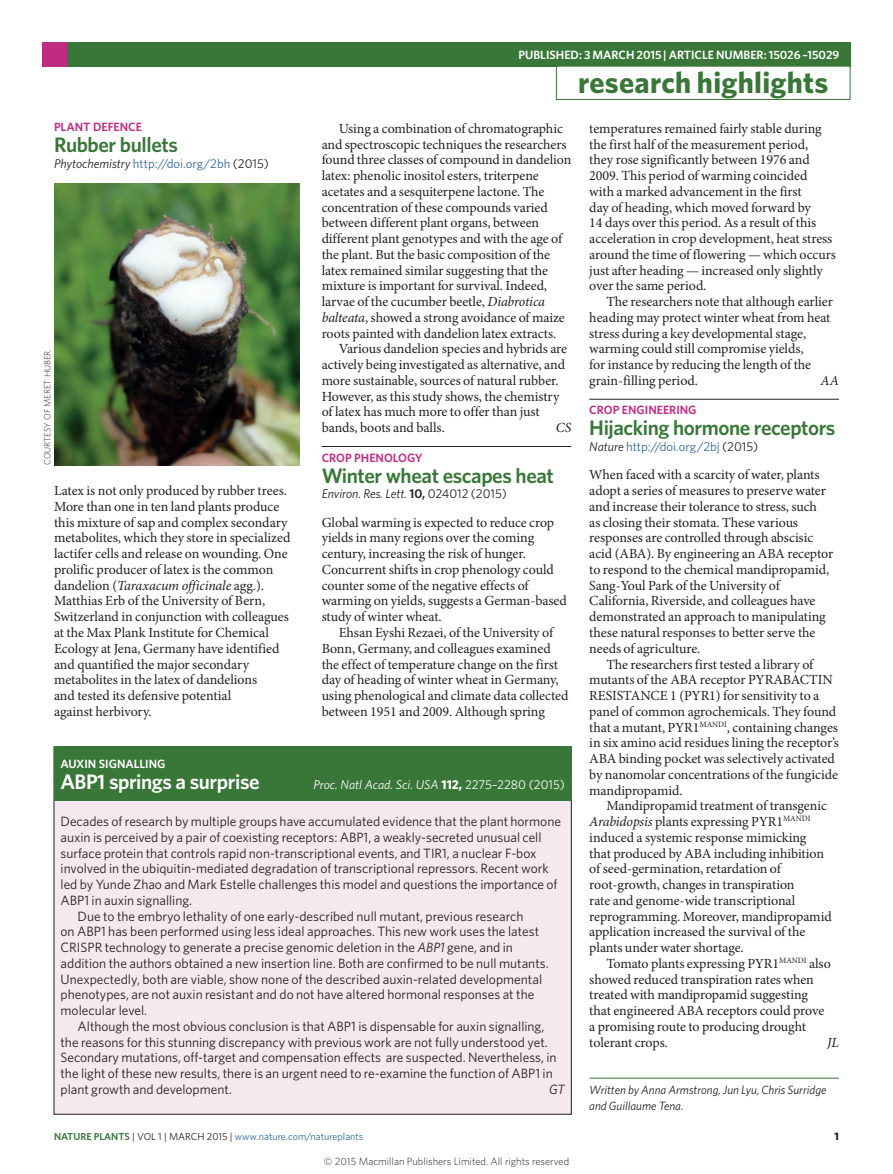
<style>
.page{position:relative;width:893px;height:1174px;background:#fff}
.page>*{position:absolute;margin:0;border:0;box-sizing:border-box;transform-origin:0 0}
.t1{font:700 30px "Whitney";letter-spacing:.01em;color:#387738}
.Title{font:600 21px "Whitney";letter-spacing:-.02em;color:#387738}
.RH_box_title{font:600 21px "Whitney";letter-spacing:-.02em;color:#fff}
.Body_text{font:13.95px/15.8px "Minion Pro";letter-spacing:-.005em;color:#231f20}
.Body_first{font:13.95px/15.8px "Minion Pro";letter-spacing:-.005em;color:#231f20}
.Body_text-2{font:italic 13.95px "Minion Pro";color:#231f20}
.Box_body_text{font:13.5px/15.8px "Whitney";color:#231f20}
.Box_body_first{font:13.5px/15.8px "Whitney";color:#231f20}
.Box_body_text-2{font:italic 13.5px "Whitney";color:#231f20}
.Journal_DOI_ref{font:12.75px "Whitney";color:#2f679b}
.RH_box_title-2{font:italic 12.75px "Whitney";color:#fff}
.Journal_DOI_ref-2{font:italic 12.75px "Whitney";color:#231f20}
.Author_information{font:italic 12px/15.8px "Whitney";color:#231f20}
.t2{font:12px "Whitney Semibold 2";color:#fff}
.Subject_w_rule{font:600 12px "Whitney";color:#c12c83}
.RH_box_subject{font:600 12px "Whitney";color:#fff}
.Subject{font:600 12px "Whitney";color:#c12c83}
.t3{font:700 10.8px "Whitney";color:#231f20}
.t4{font:300 10.5px "Whitney";color:#231f20}
.t5{font:10.2px "Whitney";color:#2f679b}
.Picture_credit{font:300 9px "Whitney";color:#231f20}
.s1{font-style:italic;color:#231f20}
.s2{color:#231f20}
.s3{font-style:italic}
.s4{font-weight:600;font-style:normal}
.s5{font-style:normal}
.s6{font-weight:700;font-style:normal}
.s7{font-weight:600;color:#387738}
</style>
<div class="page">
<div style="left:43px;top:43px;width:807px;height:24px;background:#387738"></div>
<div style="left:43px;top:43px;width:24px;height:24px;background:#c12c83"></div>
<div style="left:556px;top:66px;width:294px;height:34px;border:1px solid #387738"></div>
<hr style="left:322px;top:446px;width:249px;height:1px;background:#231f20">
<hr style="left:589px;top:399px;width:250px;height:1px;background:#231f20">
<hr style="left:589px;top:1078px;width:250px;height:1px;background:#387738">
<div style="left:54px;top:747px;width:517px;height:367px;background:#f6e8ef"></div>
<div style="left:54px;top:747px;width:517px;height:54px;background:#387738"></div>
<img style="left:54px;top:184px;width:246px;height:281px">
<p class="t2" style="left:519px;top:47px;width:322px">PUBLISHED: 3 MARCH 2015 | ARTICLE NUMBER: 15026 –15029</p>
<h1 class="t1" style="left:578px;top:62px;width:252px">research highlights</h1>
<p class="Subject" style="left:54px;top:119px;width:89px">PLANT DEFENCE</p>
<p class="Title" style="left:54px;top:131px;width:125px">Rubber bullets</p>
<p class="Journal_DOI_ref" style="left:54px;top:155px;width:216px"><span class="s1">Phytochemistry</span> http://doi.org/2bh <span class="s2">(2015)</span></p>
<p class="Picture_credit" style="left:41px;top:465px;width:116px;rotate:-90deg">COURTESY OF MERET HUBER</p>
<p class="Body_first" style="left:54px;top:483px;width:238px">Latex is not only produced by rubber trees.<br>More than one in ten land plants produce this mixture of sap and complex secondary metabolites, which they store in specialized lactifer cells and release on wounding. One prolific producer of latex is the common dandelion (<span class="s3">Taraxacum officinale</span> agg.).<br>Matthias Erb of the University of Bern, Switzerland in conjunction with colleagues at the Max Plank Institute for Chemical Ecology at Jena, Germany have identified and quantified the major secondary metabolites in the latex of dandelions<br>and tested its defensive potential<br>against herbivory.</p>
<p class="Body_text" style="left:322px;top:120px;width:251px;text-indent:17px">Using a combination of chromatographic and spectroscopic techniques the researchers found three classes of compound in dandelion latex: phenolic inositol esters, triterpene acetates and a sesquiterpene lactone. The concentration of these compounds varied between different plant organs, between different plant genotypes and with the age of the plant. But the basic composition of the latex remained similar suggesting that the mixture is important for survival. Indeed, larvae of the cucumber beetle, <span class="s3">Diabrotica balteata</span>, showed a strong avoidance of maize roots painted with dandelion latex extracts.</p>
<p class="Body_text" style="left:322px;top:341px;width:247px;text-indent:17px">Various dandelion species and hybrids are actively being investigated as alternative, and more sustainable, sources of natural rubber.<br>However, as this study shows, the chemistry of latex has much more to offer than just bands, boots and balls.</p>
<p class="Body_text-2" style="left:556px;top:419px;width:17px">CS</p>
<p class="Subject_w_rule" style="left:322px;top:449px;width:103px">CROP PHENOLOGY</p>
<p class="Title" style="left:322px;top:461px;width:234px">Winter wheat escapes heat</p>
<p class="Journal_DOI_ref-2" style="left:322px;top:485px;width:187px">Environ. Res. Lett. <span class="s4">10,</span> <span class="s5">024012 (2015)</span></p>
<p class="Body_first" style="left:322px;top:514px;width:247px">Global warming is expected to reduce crop yields in many regions over the coming century, increasing the risk of hunger.<br>Concurrent shifts in crop phenology could counter some of the negative effects of warming on yields, suggests a German-based study of winter wheat.</p>
<p class="Body_text" style="left:322px;top:624px;width:248px;text-indent:17px">Ehsan Eyshi Rezaei, of the University of Bonn, Germany, and colleagues examined the effect of temperature change on the first day of heading of winter wheat in Germany, using phenological and climate data collected between 1951 and 2009. Although spring</p>
<p class="RH_box_subject" style="left:60px;top:756px;width:107px">AUXIN SIGNALLING</p>
<p class="RH_box_title" style="left:60px;top:768px;width:201px">ABP1 springs a surprise</p>
<p class="RH_box_title-2" style="left:313px;top:776px;width:253px">Proc. Natl Acad. Sci. USA <span class="s6">112,</span> <span class="s5">2275–2280 (2015)</span></p>
<p class="Box_body_first" style="left:61px;top:813px;width:502px">Decades of research by multiple groups have accumulated evidence that the plant hormone auxin is perceived by a pair of coexisting receptors: ABP1, a weakly-secreted unusual cell surface protein that controls rapid non-transcriptional events, and TIR1, a nuclear F-box involved in the ubiquitin-mediated degradation of transcriptional repressors. Recent work led by Yunde Zhao and Mark Estelle challenges this model and questions the importance of ABP1 in auxin signalling.</p>
<p class="Box_body_text" style="left:61px;top:907px;width:490px;text-indent:17px">Due to the embryo lethality of one early-described null mutant, previous research<br>on ABP1 has been performed using less ideal approaches. This new work uses the latest CRISPR technology to generate a precise genomic deletion in the <span class="s3">ABP1</span> gene, and in addition the authors obtained a new insertion line. Both are confirmed to be null mutants.<br>Unexpectedly, both are viable, show none of the described auxin-related developmental phenotypes, are not auxin resistant and do not have altered hormonal responses at the molecular level.</p>
<p class="Box_body_text" style="left:61px;top:1018px;width:497px;text-indent:17px">Although the most obvious conclusion is that ABP1 is dispensable for auxin signalling, the reasons for this stunning discrepancy with previous work are not fully understood yet.<br>Secondary mutations, off-target and compensation effects are suspected. Nevertheless, in the light of these new results, there is an urgent need to re-examine the function of ABP1 in plant growth and development.</p>
<p class="Box_body_text-2" style="left:549px;top:1080px;width:17px">GT</p>
<p class="Body_text" style="left:589px;top:120px;width:248px">temperatures remained fairly stable during the first half of the measurement period,<br>they rose significantly between 1976 and 2009. This period of warming coincided<br>with a marked advancement in the first<br>day of heading, which moved forward by<br>14 days over this period. As a result of this acceleration in crop development, heat stress around the time of flowering — which occurs just after heading — increased only slightly over the same period.</p>
<p class="Body_text" style="left:589px;top:294px;width:245px;text-indent:17px">The researchers note that although earlier heading may protect winter wheat from heat stress during a key developmental stage, warming could still compromise yields,<br>for instance by reducing the length of the grain-filling period.</p>
<p class="Body_text-2" style="left:820px;top:372px;width:20px">AA</p>
<p class="Subject_w_rule" style="left:589px;top:402px;width:109px">CROP ENGINEERING</p>
<p class="Title" style="left:589px;top:414px;width:248px">Hijacking hormone receptors</p>
<p class="Journal_DOI_ref" style="left:589px;top:438px;width:170px"><span class="s1">Nature</span> http://doi.org/2bj <span class="s2">(2015)</span></p>
<p class="Body_first" style="left:589px;top:467px;width:245px">When faced with a scarcity of water, plants adopt a series of measures to preserve water and increase their tolerance to stress, such<br>as closing their stomata. These various responses are controlled through abscisic acid (ABA). By engineering an ABA receptor to respond to the chemical mandipropamid, Sang-Youl Park of the University of California, Riverside, and colleagues have demonstrated an approach to manipulating these natural responses to better serve the needs of agriculture.</p>
<p class="Body_text" style="left:589px;top:656px;width:251px;text-indent:17px">The researchers first tested a library of mutants of the ABA receptor PYRABACTIN RESISTANCE 1 (PYR1) for sensitivity to a panel of common agrochemicals. They found that a mutant, PYR1<sup>MANDI</sup>, containing changes in six amino acid residues lining the receptor’s ABA binding pocket was selectively activated by nanomolar concentrations of the fungicide mandipropamid.</p>
<p class="Body_text" style="left:589px;top:798px;width:244px;text-indent:17px">Mandipropamid treatment of transgenic <span class="s3">Arabidopsis</span> plants expressing PYR1<sup>MANDI </sup>induced a systemic response mimicking<br>that produced by ABA including inhibition of seed-germination, retardation of root-growth, changes in transpiration<br>rate and genome-wide transcriptional reprogramming. Moreover, mandipropamid application increased the survival of the plants under water shortage.</p>
<p class="Body_text" style="left:589px;top:955px;width:243px;text-indent:17px">Tomato plants expressing PYR1<sup>MANDI</sup> also showed reduced transpiration rates when treated with mandipropamid suggesting that engineered ABA receptors could prove a promising route to producing drought tolerant crops.</p>
<p class="Body_text-2" style="left:827px;top:1033px;width:13px">JL</p>
<p class="Author_information" style="left:589px;top:1081px;width:239px">Written by Anna Armstrong, Jun Lyu, Chris Surridge and Guillaume Tena.</p>
<p class="t5" style="left:54px;top:1129px;width:311px"><span class="s7">NATURE PLANTS</span> <span class="s2">| VOL 1 | MARCH 2015 |</span> www.nature.com/natureplants</p>
<p class="t3" style="left:834px;top:1129px;width:6px">1</p>
<p class="t4" style="left:324px;top:1154px;width:247px">© 2015 Macmillan Publishers Limited. All rights reserved</p>
</div>
